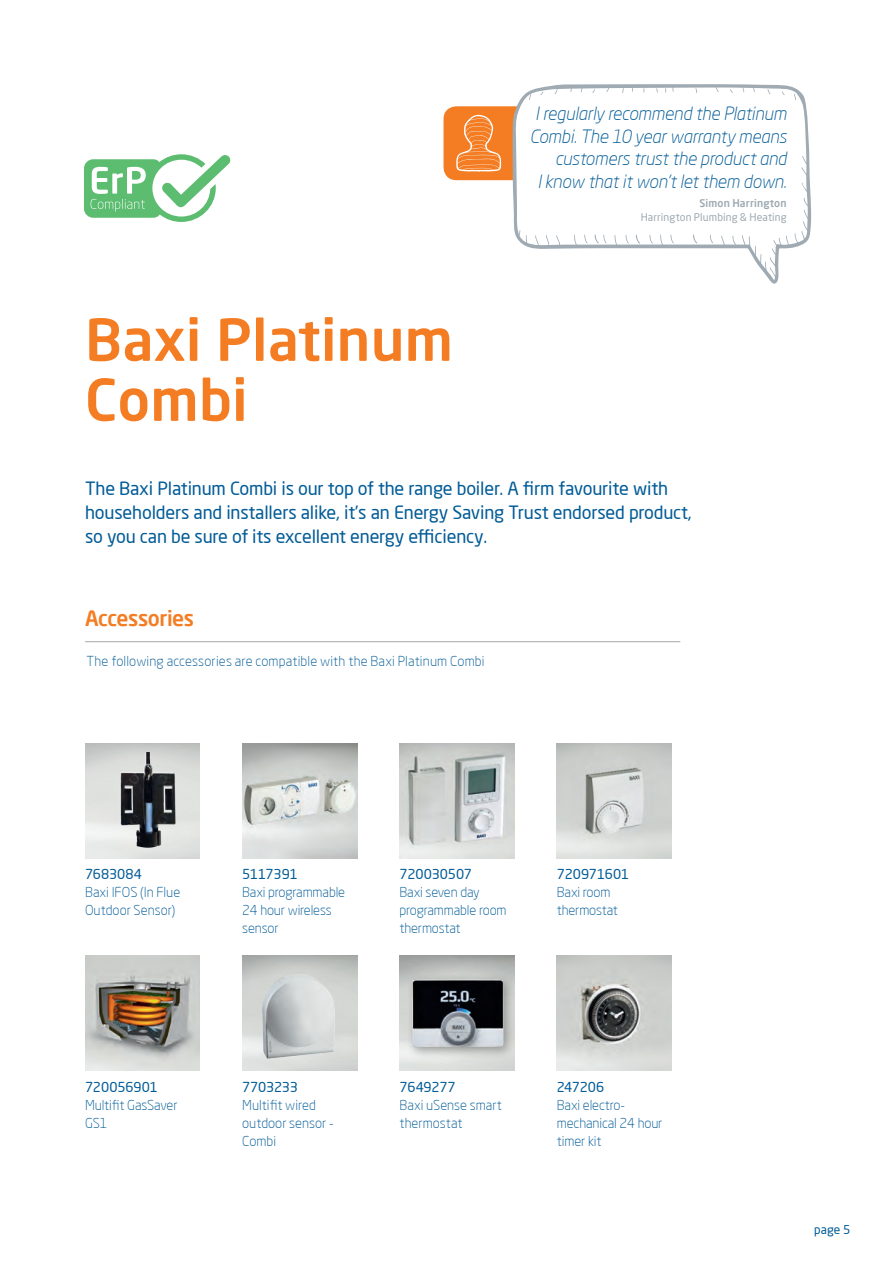
<style>
.page{position:relative;width:893px;height:1263px;background:#fff}
.page>*{position:absolute;margin:0;border:0;box-sizing:border-box;transform-origin:0 0}
.t1{font:500 57px/60px "Neo Sans Pro";letter-spacing:.005em;color:#f47d23}
.t2{font:500 21px "Neo Sans Pro";letter-spacing:-.02em;color:#f47d23}
.t3{font:18px/24px "Neo Sans Pro";letter-spacing:-.01em;color:#005b97}
.t4{font:italic 300 18px/22.5px "Neo Sans Pro";letter-spacing:-.015em;color:#005b97;text-align:right}
.t5{font:300 13.5px/18px "Neo Sans Pro";letter-spacing:-.01em;color:#005b97}
.t6{font:13.5px "Neo Sans Pro";letter-spacing:-.01em;color:#005b97}
.t7{font:300 13.5px "Neo Sans Pro";letter-spacing:.01em;color:#005b97}
.t8{font:12px "Neo Sans Pro";color:#005b97}
.t9{font:10.5px "Neo Sans Pro";letter-spacing:.01em;color:#9faab2}
.t10{font:500 10.5px "Neo Sans Pro";letter-spacing:.015em;color:#9faab2}
</style>
<div class="page">
<img style="left:400px;top:743px;width:114px;height:115px">
<img style="left:242px;top:743px;width:115px;height:115px">
<img style="left:557px;top:743px;width:115px;height:115px">
<img style="left:85px;top:956px;width:115px;height:115px">
<hr style="left:85px;top:641px;width:595px;height:1px;background:#a8a9ad">
<div style="left:443px;top:106px;width:172px;height:74px;background:#f47d23;border-radius:13px"></div>
<svg style="left:456px;top:114px;width:45px;height:58px"></svg>
<svg style="left:512px;top:84px;width:299px;height:200px"></svg>
<div style="left:514px;top:86px;width:110px;height:95px;background:#fff"></div>
<svg style="left:594px;top:234px;width:13px;height:9px"></svg>
<svg style="left:584px;top:234px;width:4px;height:9px"></svg>
<svg style="left:574px;top:234px;width:3px;height:12px"></svg>
<svg style="left:716px;top:87px;width:3px;height:5px"></svg>
<svg style="left:730px;top:89px;width:3px;height:4px"></svg>
<svg style="left:742px;top:86px;width:2px;height:6px"></svg>
<svg style="left:768px;top:89px;width:3px;height:5px"></svg>
<svg style="left:782px;top:91px;width:3px;height:4px"></svg>
<svg style="left:794px;top:94px;width:2px;height:6px"></svg>
<svg style="left:710px;top:234px;width:3px;height:9px"></svg>
<svg style="left:693px;top:234px;width:4px;height:9px"></svg>
<svg style="left:670px;top:234px;width:4px;height:9px"></svg>
<svg style="left:660px;top:234px;width:3px;height:12px"></svg>
<svg style="left:649px;top:235px;width:4px;height:9px"></svg>
<svg style="left:636px;top:235px;width:4px;height:9px"></svg>
<svg style="left:626px;top:235px;width:3px;height:9px"></svg>
<svg style="left:614px;top:235px;width:4px;height:12px"></svg>
<svg style="left:84px;top:154px;width:147px;height:68px"></svg>
<img style="left:117px;top:752px;width:62px;height:97px">
<img style="left:246px;top:960px;width:107px;height:106px">
<div style="left:406px;top:973px;width:109px;height:86px;background:#231f20;opacity:.35"></div>
<img style="left:412px;top:979px;width:91px;height:68px">
<img style="left:557px;top:956px;width:115px;height:115px">
<h1 class="t1" style="left:85px;top:308px;width:369px">Baxi Platinum<br>Combi</h1>
<h3 class="t4" style="left:530px;top:102px;width:258px">I regularly recommend the Platinum Combi. The 10 year warranty means customers trust the product and<br>I know that it won’t let them down.</h3>
<p class="t10" style="left:699px;top:197px;width:89px">Simon Harrington</p>
<p class="t9" style="left:641px;top:211px;width:147px">Harrington Plumbing &amp; Heating</p>
<h3 class="t3" style="left:85px;top:476px;width:608px">The Baxi Platinum Combi is our top of the range boiler. A firm favourite with householders and installers alike, it’s an Energy Saving Trust endorsed product, so you can be sure of its excellent energy efficiency.</h3>
<h2 class="t2" style="left:85px;top:605px;width:110px">Accessories</h2>
<p class="t7" style="left:87px;top:652px;width:400px">The following accessories are compatible with the Baxi Platinum Combi</p>
<p class="t6" style="left:85px;top:866px;width:59px">7683084</p>
<p class="t5" style="left:85px;top:883px;width:97px">Baxi IFOS (In Flue<br>Outdoor Sensor)</p>
<p class="t6" style="left:85px;top:1079px;width:74px">720056901</p>
<p class="t5" style="left:85px;top:1096px;width:94px">Multifit GasSaver<br>GS1</p>
<p class="t6" style="left:242px;top:866px;width:57px">5117391</p>
<p class="t5" style="left:242px;top:883px;width:105px">Baxi programmable<br>24 hour wireless sensor</p>
<p class="t6" style="left:400px;top:866px;width:74px">720030507</p>
<p class="t5" style="left:400px;top:883px;width:109px">Baxi seven day programmable room thermostat</p>
<p class="t6" style="left:557px;top:866px;width:74px">720971601</p>
<p class="t5" style="left:557px;top:883px;width:63px">Baxi room thermostat</p>
<p class="t6" style="left:242px;top:1079px;width:57px">7703233</p>
<p class="t5" style="left:242px;top:1096px;width:93px">Multifit wired outdoor sensor -<br>Combi</p>
<p class="t6" style="left:400px;top:1079px;width:58px">7649277</p>
<p class="t5" style="left:400px;top:1096px;width:104px">Baxi uSense smart thermostat</p>
<p class="t6" style="left:557px;top:1079px;width:49px">247206</p>
<p class="t5" style="left:557px;top:1096px;width:107px">Baxi electro&shy;mechanical 24 hour timer kit</p>
<p class="t8" style="left:814px;top:1223px;width:38px">page 5</p>
</div>
